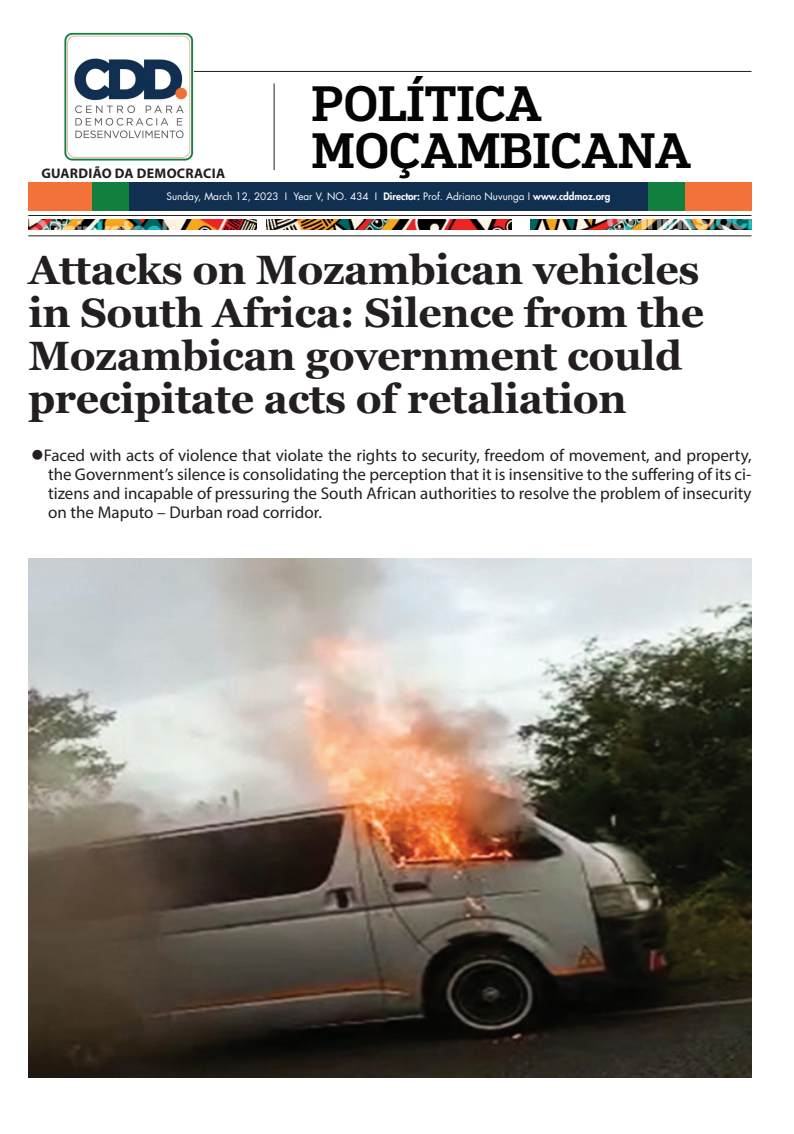
<style>
.page{position:relative;width:794px;height:1134px;background:#fff}
.page>*{position:absolute;margin:0;border:0;box-sizing:border-box;transform-origin:0 0}
.t1{font:500 47px "Popular";color:#040503}
.t2{font:700 41px/43px "Georgia";letter-spacing:-.01em;color:#231f20}
.t3{font:17px/19px "Myriad Pro";color:#231f20;text-align:justify}
.t4{font:700 13.9px "Myriad Pro";letter-spacing:.02em;color:#231f20}
.t5{font:10px "Futura LT";color:#fff}
.s1{font-weight:800}
</style>
<div class="page">
<hr style="left:82px;top:71px;width:669px;height:1px;background:#231f20">
<hr style="left:28px;top:215px;width:723px;height:1px;background:#231f20">
<hr style="left:274px;top:83px;width:1px;height:87px;background:#231f20">
<img style="left:65px;top:32px;width:128px;height:128px">
<hr style="left:28px;top:236px;width:723px;height:1px;background:#231f20">
<img style="left:28px;top:220px;width:228px;height:10px">
<img style="left:266px;top:220px;width:245px;height:10px">
<img style="left:531px;top:220px;width:220px;height:10px">
<img style="left:28px;top:559px;width:723px;height:518px">
<div style="left:30px;top:182px;width:721px;height:29px;background:#112f51"></div>
<div style="left:648px;top:182px;width:103px;height:29px;background:#f37239"></div>
<div style="left:648px;top:182px;width:37px;height:29px;background:#11803f"></div>
<div style="left:29px;top:182px;width:100px;height:29px;background:#f37239"></div>
<div style="left:92px;top:182px;width:37px;height:29px;background:#11803f"></div>
<p class="t4" style="left:41px;top:164px;width:185px">GUARDIÃO DA DEMOCRACIA</p>
<h1 class="t1" style="left:312px;top:72px;width:232px">POLÍTICA</h1>
<h1 class="t1" style="left:312px;top:119px;width:381px">MOÇAMBICANA</h1>
<p class="t5" style="left:166px;top:190px;width:445px">Sunday, March 12, 2023 I Year V, NO. 434 I <span class="s1">Director:</span> Prof. Adriano Nuvunga I <span class="s1">www.cddmoz.org</span></p>
<h2 class="t2" style="left:28px;top:247px;width:677px">Attacks on Mozambican vehicles in South Africa: Silence from the<br>Mozambican government could precipitate acts of retaliation</h2>
<p class="t3" style="left:48px;top:446px;width:705px;text-indent:-17px">●Faced with acts of violence that violate the rights to security, freedom of movement, and property, the Government’s silence is consolidating the perception that it is insensitive to the suffering of its ci&shy;tizens and incapable of pressuring the South African authorities to resolve the problem of insecurity on the Maputo – Durban road corridor.</p>
</div>
